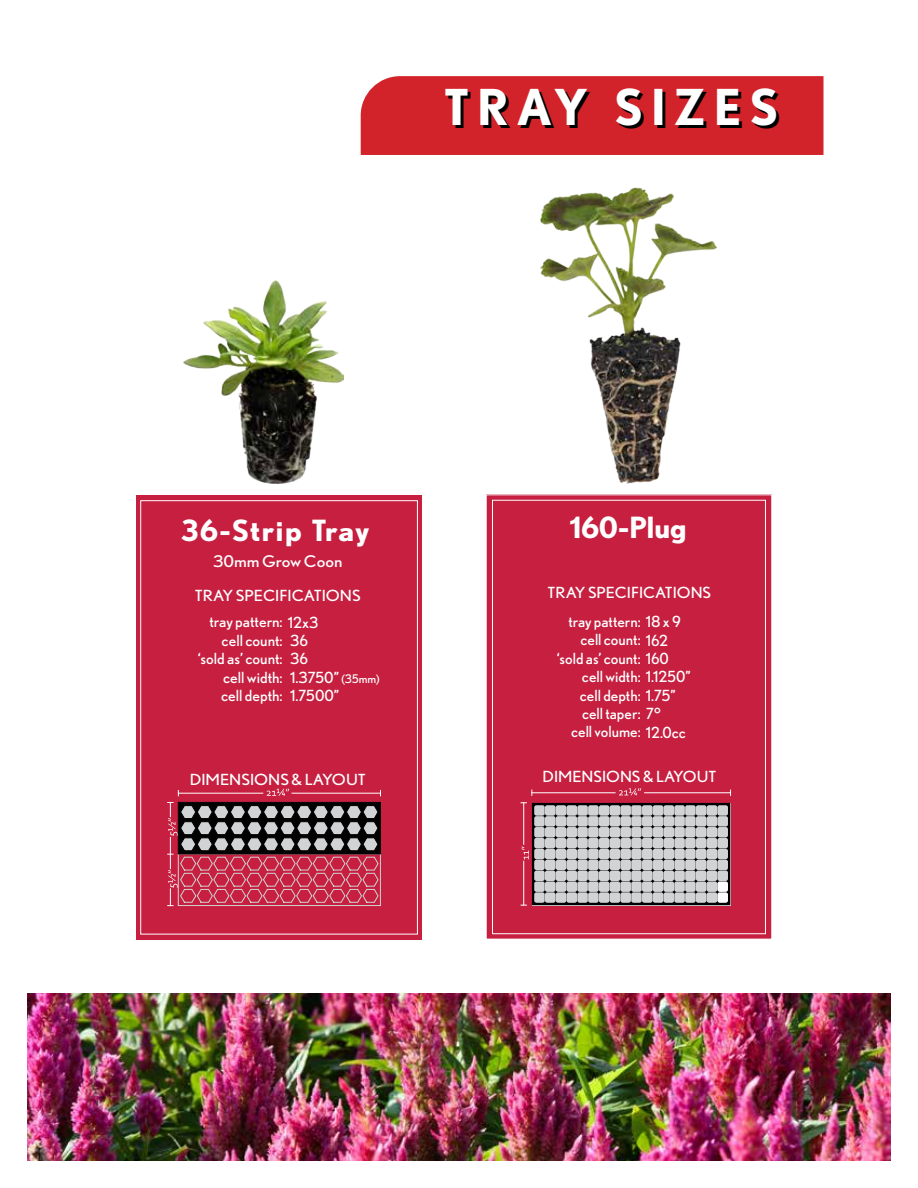
<style>
.page{position:relative;width:918px;height:1188px;background:#fff}
.page>*{position:absolute;margin:0;border:0;box-sizing:border-box;transform-origin:0 0}
.t1{font:700 49.5px "Nobel";letter-spacing:.15em;color:#fff}
.t2{font:700 29.25px "Nobel";letter-spacing:.03em;color:#fff}
.t3{font:16.05px "Nobel";color:#fff;scale:1.09 1}
.t4{font:15.3px/18.5px "Nobel";color:#fff}
.t5{font:15.3px "Nobel";color:#fff;scale:1.08 1}
.t6{font:15.3px "Nobel";color:#fff;scale:1.09 1}
.s1{font-size:11.85px}
</style>
<div class="page">
<div style="left:361px;top:76px;width:463px;height:79px;background:#d2232a"></div>
<div style="left:486px;top:495px;width:286px;height:444px;background:#c61f40"></div>
<div style="left:486px;top:495px;width:286px;height:444px;border:1px solid #fff"></div>
<div style="left:492px;top:500px;width:274px;height:434px;border:1px solid #fff"></div>
<hr style="left:532px;top:793px;width:83px;height:1px;background:#fff">
<hr style="left:645px;top:793px;width:86px;height:1px;background:#fff">
<svg style="left:619px;top:788px;width:22px;height:8px"></svg>
<svg style="left:521px;top:803px;width:209px;height:103px;background:#b2abae"></svg>
<img style="left:540px;top:187px;width:178px;height:297px">
<svg style="left:136px;top:495px;width:286px;height:445px;background:#cb3553"></svg>
<div style="left:141px;top:501px;width:276px;height:433px;background:#c61f40"></div>
<div style="left:141px;top:501px;width:277px;height:433px;border:1px solid #fff"></div>
<hr style="left:178px;top:793px;width:85px;height:1px;background:#fff">
<hr style="left:292px;top:793px;width:89px;height:1px;background:#fff">
<svg style="left:267px;top:789px;width:22px;height:7px"></svg>
<svg style="left:168px;top:802px;width:212px;height:104px"></svg>
<img style="left:183px;top:281px;width:160px;height:203px">
<img style="left:27px;top:994px;width:864px;height:167px">
<h1 class="t1" style="left:444px;top:78px;width:337px">TRAY SIZES</h1>
<h2 class="t2" style="left:181px;top:513px;width:190px">36-Strip Tray</h2>
<p class="t3" style="left:213px;top:552px;width:120px">30mm Grow Coon</p>
<p class="t6" style="left:195px;top:587px;width:154px">TRAY SPECIFICATIONS</p>
<p class="t4" style="left:209px;top:612px;width:111px">tray pattern: 12x3</p>
<p class="t4" style="left:222px;top:631px;width:63px">cell count:</p>
<p class="t4" style="left:198px;top:649px;width:86px">‘sold as’ count:</p>
<p class="t4" style="left:223px;top:668px;width:61px">cell width:</p>
<p class="t4" style="left:221px;top:686px;width:63px">cell depth:</p>
<p class="t4" style="left:290px;top:631px;width:91px">36<br>36<br>1.3750” <span class="s1">(35mm)<br></span>1.7500”</p>
<p class="t6" style="left:190px;top:770px;width:163px">DIMENSIONS &amp; LAYOUT</p>
<h2 class="t2" style="left:570px;top:510px;width:118px">160-Plug</h2>
<p class="t5" style="left:548px;top:584px;width:153px">TRAY SPECIFICATIONS</p>
<p class="t4" style="left:568px;top:612px;width:114px">tray pattern: 18 x 9</p>
<p class="t4" style="left:580px;top:630px;width:89px">cell count: 162</p>
<p class="t4" style="left:557px;top:649px;width:114px">‘sold as’ count: 160</p>
<p class="t4" style="left:582px;top:667px;width:110px">cell width: 1.1250”</p>
<p class="t4" style="left:580px;top:686px;width:97px">cell depth: 1.75”</p>
<p class="t4" style="left:582px;top:704px;width:80px">cell taper: 7°</p>
<p class="t4" style="left:571px;top:722px;width:116px">cell volume: 12.0cc</p>
<p class="t5" style="left:543px;top:768px;width:162px">DIMENSIONS &amp; LAYOUT</p>
</div>
